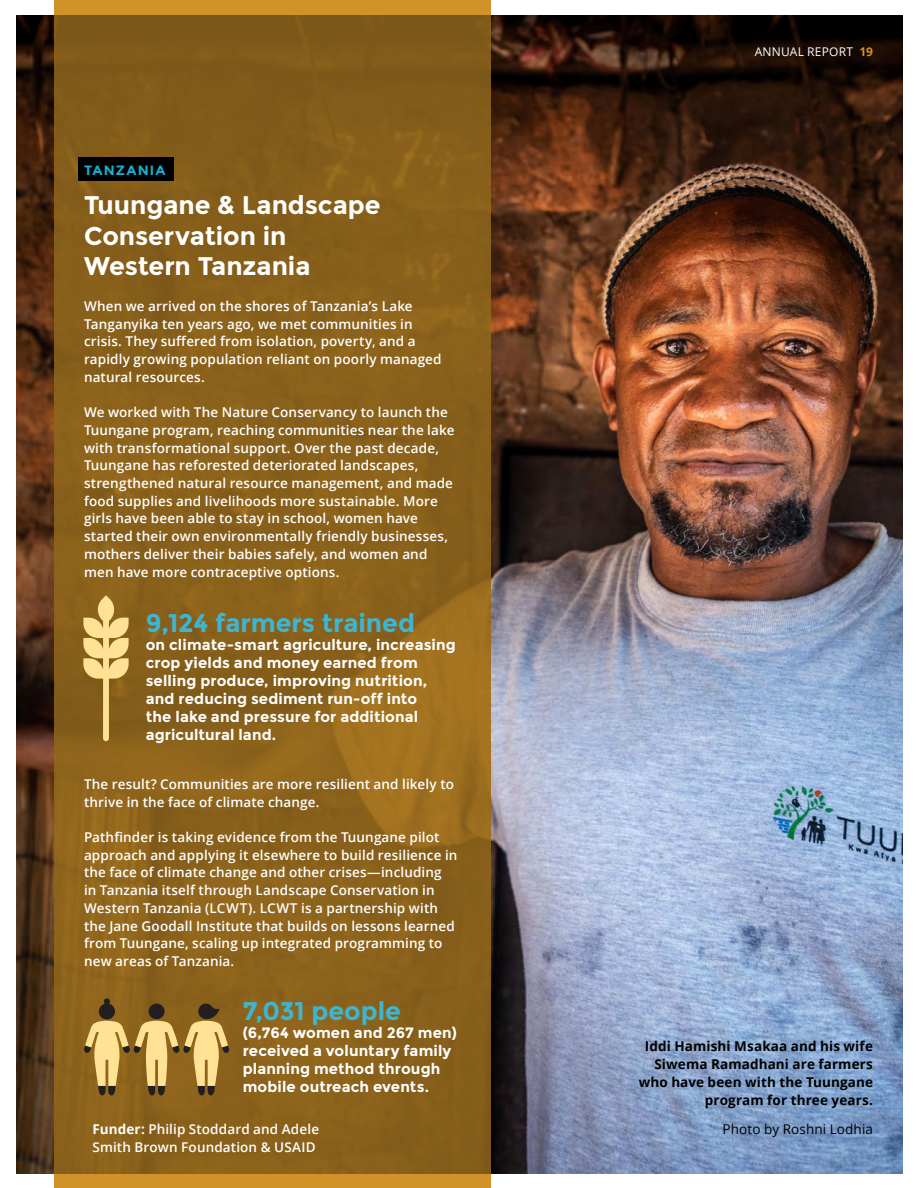
<style>
.page{position:relative;width:918px;height:1188px;background:#fff}
.page>*{position:absolute;margin:0;border:0;box-sizing:border-box;transform-origin:0 0}
.Sub_head_-_gold{font:700 25.5px/30.6px "Montserrat";color:#fff}
.Para_head{font:700 25.5px "Montserrat";color:#3eb5d1}
.Para_head-2{font:700 15px/18px "Montserrat";letter-spacing:.01em;color:#fff}
.Body{font:600 13.5px/17.7px "Open Sans";letter-spacing:.01em;color:#fff}
.Body-2{font:700 13.5px/18px "Open Sans";letter-spacing:.01em;color:#000;text-align:right}
.Body-3{font:13.5px "Open Sans";letter-spacing:.01em;color:#000}
.Country_header{font:700 13.5px "Montserrat";letter-spacing:.09em;color:#19afcd}
.Body-4{font:12px "Open Sans";letter-spacing:.02em;color:#fff}
.s1{font-weight:700}
.s2{font-weight:700;color:#d09229}
</style>
<div class="page">
<img style="left:16px;top:15px;width:887px;height:1158px">
<svg style="left:54px;top:0;width:437px;height:1188px;background:#8b621b"></svg>
<div style="left:78px;top:157px;width:96px;height:24px;background:#000"></div>
<svg style="left:84px;top:998px;width:145px;height:98px;background:#aa8743"></svg>
<svg style="left:83px;top:595px;width:46px;height:146px;background:#b9964d"></svg>
<p class="Country_header" style="left:84px;top:162px;width:83px">TANZANIA</p>
<p class="Sub_head_-_gold" style="left:84px;top:190px;width:298px">Tuungane &amp; Landscape<br>Conservation in<br>Western Tanzania</p>
<p class="Body" style="left:84px;top:297px;width:359px">When we arrived on the shores of Tanzania’s Lake Tanganyika ten years ago, we met communities in crisis. They suffered from isolation, poverty, and a rapidly growing population reliant on poorly managed natural resources.</p>
<p class="Body" style="left:84px;top:403px;width:372px">We worked with The Nature Conservancy to launch the Tuungane program, reaching communities near the lake with transformational support. Over the past decade, Tuungane has reforested deteriorated landscapes, strengthened natural resource management, and made food supplies and livelihoods more sustainable. More girls have been able to stay in school, women have started their own environmentally friendly businesses, mothers deliver their babies safely, and women and men have more contraceptive options.</p>
<p class="Para_head" style="left:146px;top:608px;width:271px">9,124 farmers trained</p>
<p class="Para_head-2" style="left:146px;top:636px;width:312px">on climate-smart agriculture, increasing crop yields and money earned from selling produce, improving nutrition, and reducing sediment run-off into<br>the lake and pressure for additional agricultural land.</p>
<p class="Body" style="left:84px;top:775px;width:372px">The result? Communities are more resilient and likely to thrive in the face of climate change.</p>
<p class="Body" style="left:84px;top:828px;width:375px">Pathfinder is taking evidence from the Tuungane pilot approach and applying it elsewhere to build resilience in the face of climate change and other crises—including in Tanzania itself through Landscape Conservation in Western Tanzania (LCWT). LCWT is a partnership with the Jane Goodall Institute that builds on lessons learned from Tuungane, scaling up integrated programming to new areas of Tanzania.</p>
<p class="Para_head" style="left:243px;top:996px;width:160px">7,031 people</p>
<p class="Para_head-2" style="left:243px;top:1024px;width:216px">(6,764 women and 267 men) received a voluntary family planning method through mobile outreach events.</p>
<p class="Body" style="left:92px;top:1120px;width:228px"><span class="s1">Funder:</span> Philip Stoddard and Adele<br>Smith Brown Foundation &amp; USAID</p>
<p class="Body-4" style="left:755px;top:43px;width:120px">ANNUAL REPORT <span class="s2">19</span></p>
<p class="Body-2" style="left:639px;top:1037px;width:236px">Iddi Hamishi Msakaa and his wife<br>Siwema Ramadhani are farmers who have been with the Tuungane program for three years.</p>
<p class="Body-3" style="left:723px;top:1120px;width:152px">Photo by Roshni Lodhia</p>
</div>
